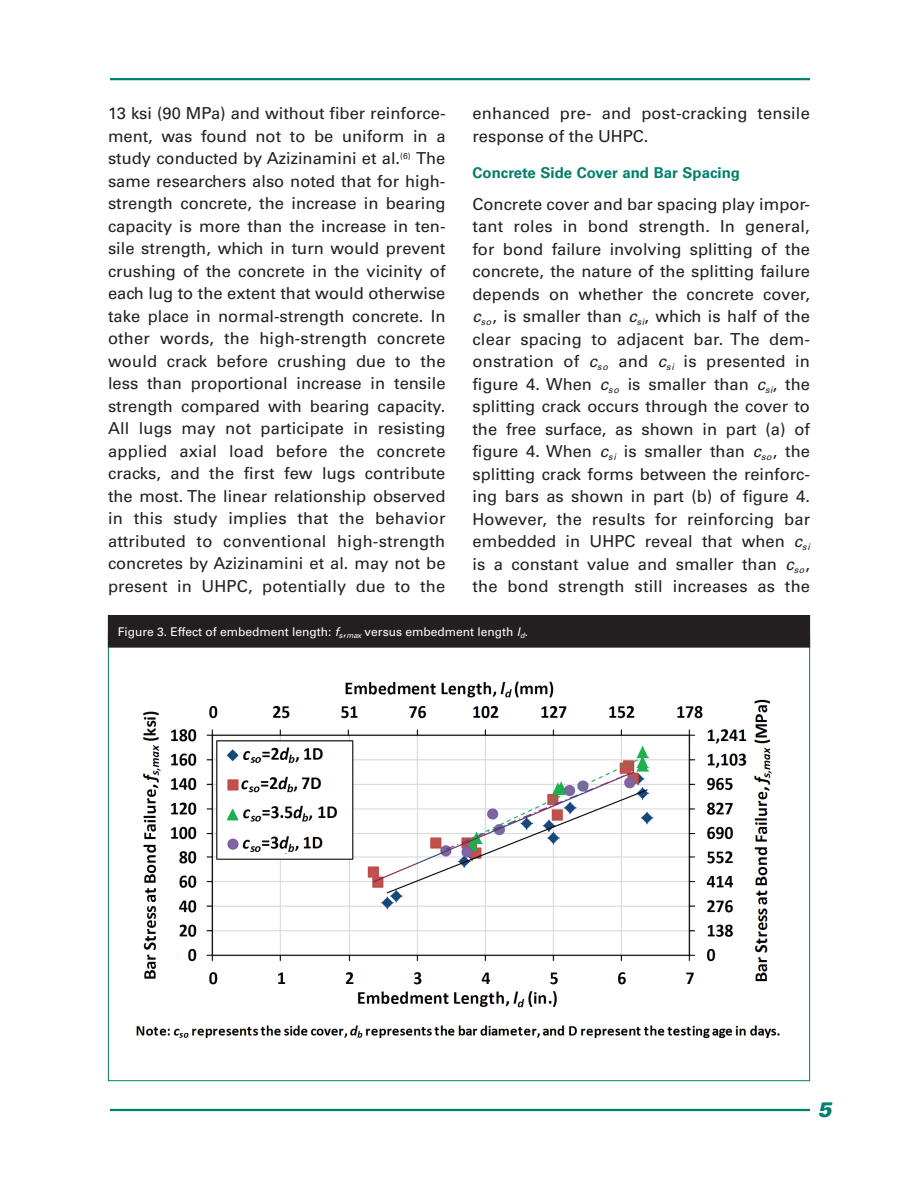
<style>
.page{position:relative;width:918px;height:1188px;background:#fff}
.page>*{position:absolute;margin:0;border:0;box-sizing:border-box;transform-origin:0 0}
.t1{font:italic 900 21px "Univers LT Std";color:#00806e}
.body{font:16.5px/22.5px "Univers LT Std";letter-spacing:.01em;color:#231f20;text-align:justify}
.t2{font:700 15px "Univers LT Std";color:#00806e}
.table_title{font:12px "Univers LT Std";color:#fff}
.s1{font-style:italic}
</style>
<div class="page">
<hr style="left:110px;top:1109px;width:700px;height:2px;background:#00806e">
<hr style="left:110px;top:78px;width:700px;height:2px;background:#00806e">
<img style="left:136px;top:681px;width:644px;height:357px">
<div style="left:108px;top:615px;width:702px;height:32px;background:#231f20"></div>
<div style="left:108px;top:615px;width:702px;height:33px;border:1px solid #231f20"></div>
<p class="body" style="left:108px;top:102px;width:339px">13 ksi (90 MPa) and without fiber reinforce&shy;ment, was found not to be uniform in a study conducted by Azizinamini et al.<sup>(6)</sup> The same researchers also noted that for high&shy;strength concrete, the increase in bearing capacity is more than the increase in ten&shy;sile strength, which in turn would prevent crushing of the concrete in the vicinity of each lug to the extent that would otherwise take place in normal-strength concrete. In other words, the high-strength concrete would crack before crushing due to the less than proportional increase in tensile strength compared with bearing capacity.<br>All lugs may not participate in resisting applied axial load before the concrete cracks, and the first few lugs contribute the most. The linear relationship observed in this study implies that the behavior attributed to conventional high-strength concretes by Azizinamini et al. may not be present in UHPC, potentially due to the</p>
<p class="body" style="left:472px;top:102px;width:339px">enhanced pre- and post-cracking tensile response of the UHPC.</p>
<h2 class="t2" style="left:472px;top:164px;width:269px">Concrete Side Cover and Bar Spacing</h2>
<p class="body" style="left:472px;top:193px;width:339px">Concrete cover and bar spacing play impor&shy;tant roles in bond strength. In general, for bond failure involving splitting of the concrete, the nature of the splitting failure depends on whether the concrete cover, <span class="s1">c</span><sub>so</sub>, is smaller than <span class="s1">c</span><sub>si</sub>, which is half of the clear spacing to adjacent bar. The dem&shy;onstration of <span class="s1">c</span><sub>so</sub> and <span class="s1">c</span><sub>si</sub> is presented in figure 4. When <span class="s1">c</span><sub>so</sub> is smaller than <span class="s1">c</span><sub>si</sub>, the splitting crack occurs through the cover to the free surface, as shown in part (a) of figure 4. When <span class="s1">c</span><sub>si</sub> is smaller than <span class="s1">c</span><sub>so</sub>, the splitting crack forms between the reinforc&shy;ing bars as shown in part (b) of figure 4.<br>However, the results for reinforcing bar embedded in UHPC reveal that when <span class="s1">c</span><sub>si </sub>is a constant value and smaller than <span class="s1">c</span><sub>so</sub>, the bond strength still increases as the</p>
<p class="table_title" style="left:118px;top:624px;width:412px">Figure 3. Effect of embedment length: <span class="s1">f</span><sub>s</sub>,<sub>max</sub> versus embedment length <span class="s1">l</span><sub>d</sub>.</p>
<p class="t1" style="left:818px;top:1096px;width:16px">5</p>
</div>
